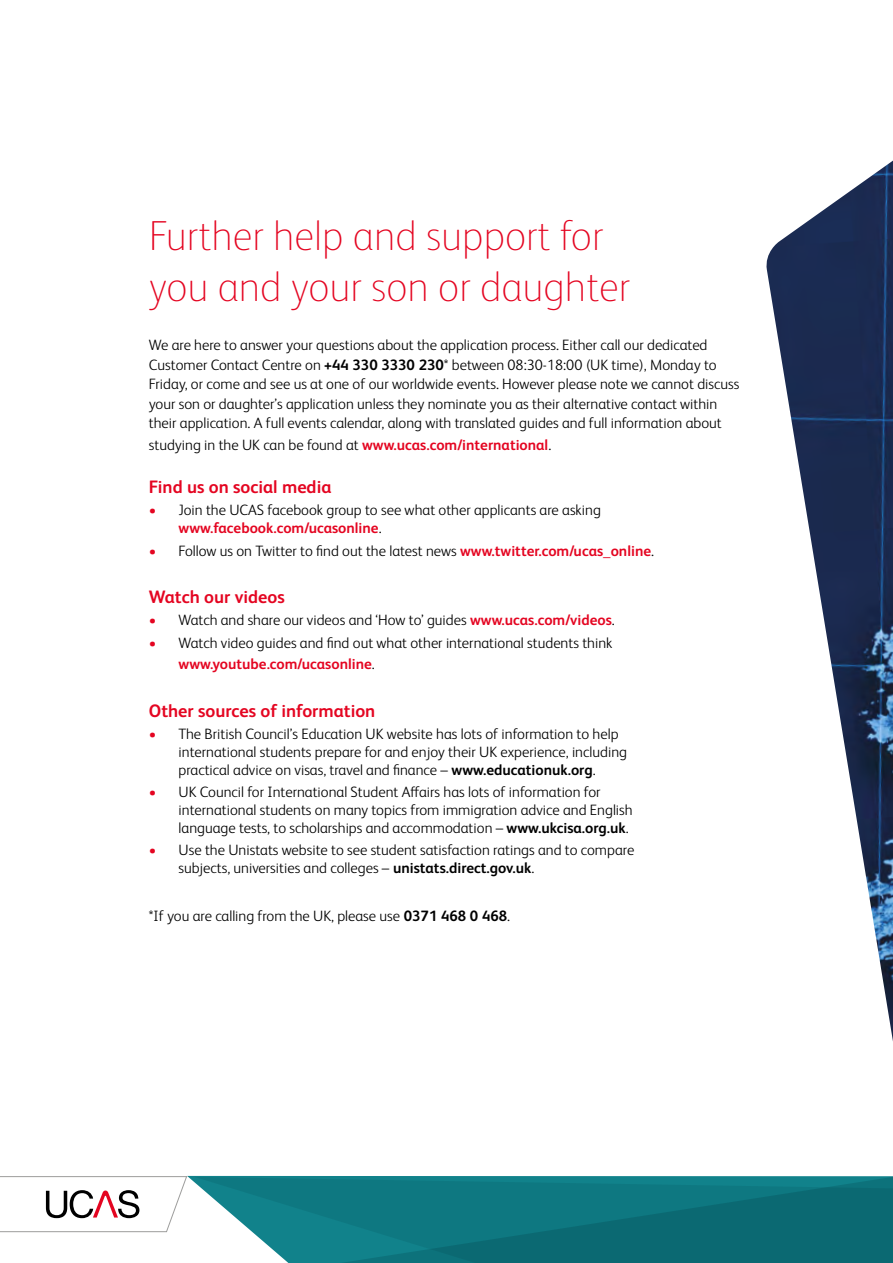
<style>
.page{position:relative;width:893px;height:1263px;background:#fff}
.page>*{position:absolute;margin:0;border:0;box-sizing:border-box;transform-origin:0 0}
.t1{font:100 42px/50.4px "FS Albert Pro";color:#e40521}
.t2{font:700 18px "FS Albert Pro";color:#e40521}
.t3{font:300 15px/18px "FS Albert Pro";color:#000}
.s1{font-weight:700}
.s2{font-weight:700;color:#e40521}
.s3{color:#e40521}
</style>
<div class="page">
<img style="left:766px;top:161px;width:127px;height:880px">
<svg style="left:0;top:1176px;width:187px;height:56px"></svg>
<svg style="left:187px;top:1176px;width:706px;height:6px"></svg>
<svg style="left:194px;top:1177px;width:699px;height:86px;background:#1d7c85"></svg>
<h1 class="t1" style="left:149px;top:209px;width:483px">Further help and support for you and your son or daughter</h1>
<p class="t3" style="left:149px;top:334px;width:592px;line-height:19.5px">We are here to answer your questions about the application process. Either call our dedicated Customer Contact Centre on <span class="s1">+44 330 3330 230</span>* between 08:30-18:00 (UK time), Monday to Friday, or come and see us at one of our worldwide events. However please note we cannot discuss your son or daughter’s application unless they nominate you as their alternative contact within their application. A full events calendar, along with translated guides and full information about</p>
<p class="t3" style="left:149px;top:435px;width:404px">studying in the UK can be found at <span class="s2">www.ucas.com/international</span>.</p>
<p class="t2" style="left:149px;top:474px;width:184px">Find us on social media</p>
<p class="t3" style="left:179px;top:500px;width:424px;text-indent:-30px"><span class="s3">•</span> Join the UCAS facebook group to see what other applicants are asking <span class="s2">www.facebook.com/ucasonline</span>.</p>
<p class="t3" style="left:149px;top:540px;width:507px"><span class="s3">•</span> Follow us on Twitter to find out the latest news <span class="s2">www.twitter.com/ucas_online</span>.</p>
<p class="t2" style="left:149px;top:584px;width:137px">Watch our videos</p>
<p class="t3" style="left:149px;top:610px;width:467px"><span class="s3">•</span> Watch and share our videos and ‘How to’ guides <span class="s2">www.ucas.com/videos</span>.</p>
<p class="t3" style="left:179px;top:631px;width:435px;line-height:21.6px;text-indent:-30px"><span class="s3">•</span> Watch video guides and find out what other international students think <span class="s2">www.youtube.com/ucasonline</span>.</p>
<p class="t2" style="left:149px;top:698px;width:228px">Other sources of information</p>
<p class="t3" style="left:179px;top:724px;width:450px;text-indent:-30px"><span class="s3">•</span> The British Council’s Education UK website has lots of information to help international students prepare for and enjoy their UK experience, including practical advice on visas, travel and finance – <span class="s1">www.educationuk.org</span>.</p>
<p class="t3" style="left:179px;top:782px;width:456px;text-indent:-30px"><span class="s3">•</span> UK Council for International Student Affairs has lots of information for international students on many topics from immigration advice and English language tests, to scholarships and accommodation – <span class="s1">www.ukcisa.org.uk</span>.</p>
<p class="t3" style="left:179px;top:840px;width:457px;text-indent:-30px"><span class="s3">•</span> Use the Unistats website to see student satisfaction ratings and to compare subjects, universities and colleges – <span class="s1">unistats.direct.gov.uk</span>.</p>
<p class="t3" style="left:149px;top:906px;width:363px">*If you are calling from the UK, please use <span class="s1">0371 468 0 468</span>.</p>
</div>
